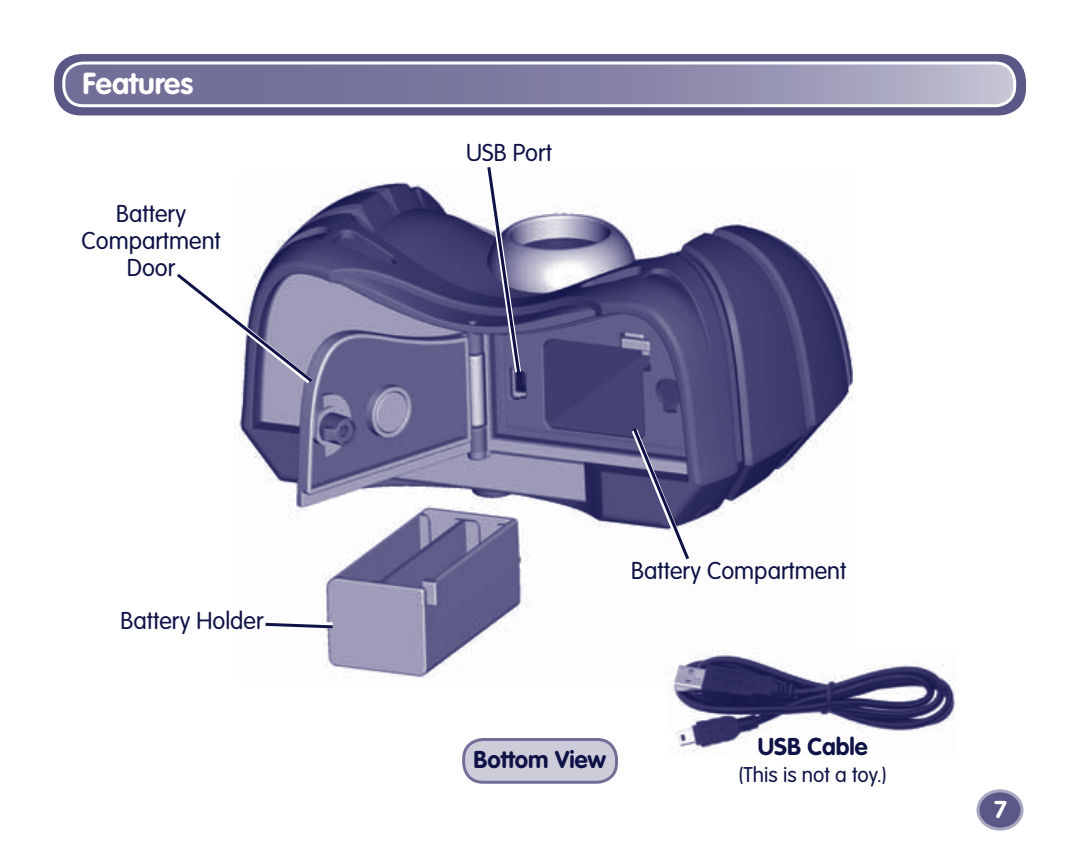
<style>
.page{position:relative;width:1080px;height:864px;background:#fff}
.page>*{position:absolute;margin:0;border:0;box-sizing:border-box;transform-origin:0 0}
.t1{font:700 30px "VAG Rounded Std";color:#fff}
.t2{font:300 24px/27px "VAG Rounded Std";color:#0e1246;text-align:center}
.t3{font:700 24px "VAG Rounded Std";color:#0e1246}
.t4{font:700 24px "VAG Rounded Std";color:#fff}
.t5{font:300 21px "VAG Rounded Std";color:#0e1246}
</style>
<div class="page">
<img style="left:260px;top:182px;width:593px;height:496px">
<svg style="left:260px;top:268px;width:58px;height:3px"></svg>
<div style="left:464px;top:739px;width:152px;height:43px;background:#cdcdda;border-radius:19px"></div>
<div style="left:462px;top:738px;width:156px;height:46px;border:3px solid #716e97;border-radius:19px"></div>
<svg style="left:692px;top:423px;width:3px;height:145px"></svg>
<div style="left:978px;top:791px;width:44px;height:38px;background:#5a5886;border-radius:50%"></div>
<div style="left:976px;top:789px;width:48px;height:42px;border:3px solid #a8a7c0;border-radius:50%"></div>
<div style="left:54px;top:54px;width:972px;height:62px;background:#5a5886;border-radius:27px"></div>
<svg style="left:64px;top:63px;width:951px;height:43px;background:#8986a8"></svg>
<div style="left:62px;top:62px;width:954px;height:45px;border:3px solid #fff;border-radius:19px"></div>
<svg style="left:263px;top:630px;width:76px;height:2px"></svg>
<svg style="left:177px;top:271px;width:515px;height:359px"></svg>
<svg style="left:482px;top:167px;width:43px;height:212px"></svg>
<img style="left:668px;top:652px;width:288px;height:100px">
<p class="t1" style="left:83px;top:69px;width:112px">Features</p>
<p class="t2" style="left:82px;top:202px;width:141px">Battery<br>Compartment<br>Door</p>
<p class="t2" style="left:121px;top:608px;width:145px">Battery Holder</p>
<p class="t2" style="left:466px;top:140px;width:87px">USB Port</p>
<p class="t2" style="left:631px;top:558px;width:217px">Battery Compartment</p>
<p class="t3" style="left:474px;top:749px;width:134px">Bottom View</p>
<p class="t3" style="left:758px;top:735px;width:111px">USB Cable</p>
<p class="t5" style="left:739px;top:765px;width:150px">(This is not a toy.)</p>
<p class="t4" style="left:994px;top:798px;width:14px">7</p>
</div>
